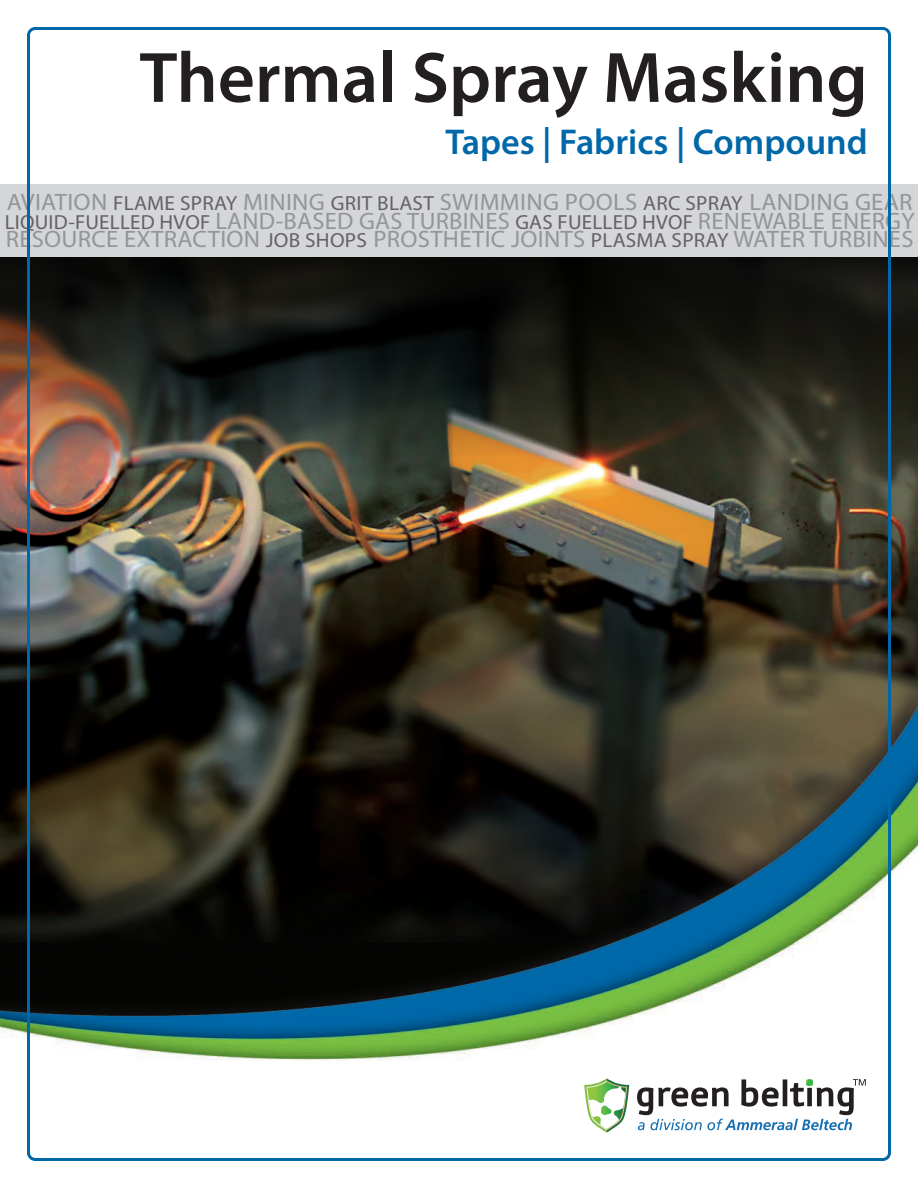
<style>
.page{position:relative;width:918px;height:1188px;background:#fff}
.page>*{position:absolute;margin:0;border:0;box-sizing:border-box;transform-origin:0 0}
.t1{font:600 72px "Myriad Pro";color:#231f20}
.t2{font:600 36px "Myriad Pro";color:#0068a9}
.t3{font:23.85px/18.8px "Myriad Pro";letter-spacing:.01em;color:#939598;text-align:justify;scale:1.04 1}
.s1{font-size:20.4px;color:#636366}
</style>
<div class="page">
<img style="left:0;top:457px;width:918px;height:223px">
<svg style="left:0;top:256px;width:918px;height:201px;background:#27241d"></svg>
<div style="left:0;top:184px;width:918px;height:72px;background:#d5d6d8"></div>
<img style="left:0;top:680px;width:918px;height:477px">
<svg style="left:584px;top:1078px;width:45px;height:55px"></svg>
<svg style="left:637px;top:1079px;width:229px;height:51px"></svg>
<p class="t1" style="left:140px;top:32px;width:730px">Thermal Spray Masking</p>
<p class="t2" style="left:445px;top:119px;width:424px">Tapes | Fabrics | Compound</p>
<p class="t3" style="left:5px;top:192px;width:876px">AVIATION <span class="s1">FLAME SPRAY</span> MINING <span class="s1">GRIT BLAST</span> SWIMMING POOLS <span class="s1">ARC SPRAY</span> LANDING GEAR <span class="s1">LIQUID-FUELLED HVOF</span> LAND-BASED GAS TURBINES <span class="s1">GAS FUELLED HVOF</span> RENEWABLE ENERGY RESOURCE EXTRACTION <span class="s1">JOB SHOPS</span> PROSTHETIC JOINTS <span class="s1">PLASMA SPRAY</span> WATER TURBINES</p>
</div>
